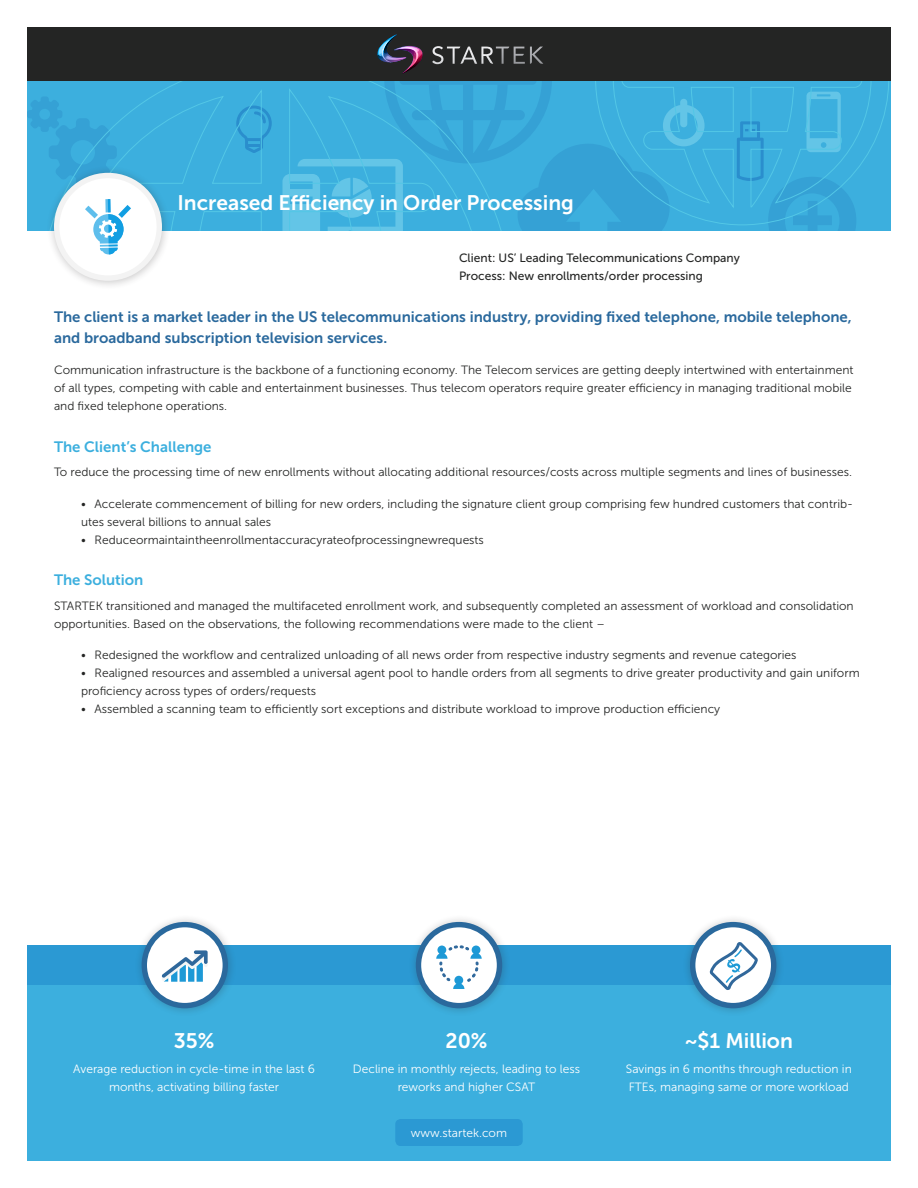
<style>
.page{position:relative;width:918px;height:1188px;background:#fff}
.page>*{position:absolute;margin:0;border:0;box-sizing:border-box;transform-origin:0 0}
.t1{font:21px "Museo Sans 700";color:#fff}
.t2{font:15px/21px "Museo Sans 700";color:#2a699d}
.t3{font:15px "Museo Sans 700";color:#3cafde}
.t4{font:12px/18px "Museo Sans 300";color:#242524}
.t5{font:12px/18px "Museo Sans 300";color:#fff;text-align:center}
.t6{font:12px/18px "Museo Sans 500";color:#242524}
</style>
<div class="page">
<div style="left:27px;top:27px;width:864px;height:54px;background:#242524"></div>
<svg style="left:27px;top:96px;width:13px;height:90px"></svg>
<svg style="left:40px;top:81px;width:242px;height:150px;background:#3baddd"></svg>
<svg style="left:282px;top:81px;width:607px;height:150px;background:#3daedc"></svg>
<svg style="left:432px;top:46px;width:111px;height:18px"></svg>
<svg style="left:377px;top:35px;width:46px;height:38px"></svg>
<div style="left:27px;top:945px;width:864px;height:40px;background:#2b99d3"></div>
<div style="left:27px;top:985px;width:864px;height:176px;background:#3cafde"></div>
<div style="left:46px;top:165px;width:125px;height:125px;background:#231f20;opacity:.25"></div>
<div style="left:54px;top:173px;width:108px;height:108px;background:#f3f3f3;border-radius:50%"></div>
<div style="left:59px;top:178px;width:98px;height:97px;background:#fff;border-radius:50%"></div>
<svg style="left:85px;top:199px;width:46px;height:56px"></svg>
<div style="left:682px;top:914px;width:104px;height:104px;background:#231f20;opacity:.25"></div>
<div style="left:690px;top:922px;width:86px;height:86px;background:#2a699d;border-radius:50%"></div>
<div style="left:695px;top:927px;width:76px;height:76px;background:#fff;border-radius:50%"></div>
<div style="left:134px;top:914px;width:103px;height:104px;background:#231f20;opacity:.25"></div>
<div style="left:142px;top:922px;width:86px;height:86px;background:#2a699d;border-radius:50%"></div>
<div style="left:147px;top:927px;width:76px;height:76px;background:#fff;border-radius:50%"></div>
<div style="left:408px;top:914px;width:103px;height:104px;background:#231f20;opacity:.25"></div>
<div style="left:416px;top:922px;width:86px;height:86px;background:#2a699d;border-radius:50%"></div>
<div style="left:421px;top:927px;width:76px;height:76px;background:#fff;border-radius:50%"></div>
<div style="left:395px;top:1119px;width:128px;height:27px;background:#2b99d3;border-radius:5px"></div>
<svg style="left:436px;top:945px;width:46px;height:44px"></svg>
<svg style="left:162px;top:950px;width:46px;height:32px"></svg>
<svg style="left:710px;top:942px;width:48px;height:48px"></svg>
<h1 class="t1" style="left:177px;top:192px;width:398px">Increased Efficiency in Order Processing</h1>
<p class="t6" style="left:459px;top:249px;width:282px">Client: US’ Leading Telecommunications Company<br>Process: New enrollments/order processing</p>
<p class="t2" style="left:54px;top:306px;width:799px">The client is a market leader in the US telecommunications industry, providing fixed telephone, mobile telephone, and broadband subscription television services.</p>
<p class="t4" style="left:54px;top:361px;width:801px">Communication infrastructure is the backbone of a functioning economy. The Telecom services are getting deeply intertwined with entertainment of all types, competing with cable and entertainment businesses. Thus telecom operators require greater efficiency in managing traditional mobile and fixed telephone operations.</p>
<p class="t3" style="left:54px;top:438px;width:159px">The Client’s Challenge</p>
<p class="t4" style="left:54px;top:463px;width:800px">To reduce the processing time of new enrollments without allocating additional resources/costs across multiple segments and lines of businesses.</p>
<p class="t4" style="left:81px;top:495px;width:774px">• Accelerate commencement of billing for new orders, including the signature client group comprising few hundred customers that contrib&shy;utes several billions to annual sales</p>
<p class="t4" style="left:81px;top:531px;width:404px">• Reduceormaintaintheenrollmentaccuracyrateofprocessingnewrequests</p>
<p class="t3" style="left:54px;top:571px;width:91px">The Solution</p>
<p class="t4" style="left:54px;top:597px;width:801px">STARTEK transitioned and managed the multifaceted enrollment work, and subsequently completed an assessment of workload and consolidation opportunities. Based on the observations, the following recommendations were made to the client –</p>
<p class="t4" style="left:81px;top:646px;width:717px">• Redesigned the workflow and centralized unloading of all news order from respective industry segments and revenue categories</p>
<p class="t4" style="left:81px;top:664px;width:780px">• Realigned resources and assembled a universal agent pool to handle orders from all segments to drive greater productivity and gain uniform proficiency across types of orders/requests</p>
<p class="t4" style="left:81px;top:700px;width:641px">• Assembled a scanning team to efficiently sort exceptions and distribute workload to improve production efficiency</p>
<h1 class="t1" style="left:174px;top:1029px;width:42px">35%</h1>
<p class="t5" style="left:73px;top:1060px;width:243px">Average reduction in cycle-time in the last 6 months, activating billing faster</p>
<h1 class="t1" style="left:445px;top:1029px;width:44px">20%</h1>
<p class="t5" style="left:353px;top:1060px;width:229px">Decline in monthly rejects, leading to less reworks and higher CSAT</p>
<p class="t5" style="left:411px;top:1124px;width:98px">www.startek.com</p>
<h1 class="t1" style="left:685px;top:1029px;width:110px">~$1 Million</h1>
<p class="t5" style="left:626px;top:1060px;width:227px;text-align:left">Savings in 6 months through reduction in<br>FTEs, managing same or more workload</p>
</div>
